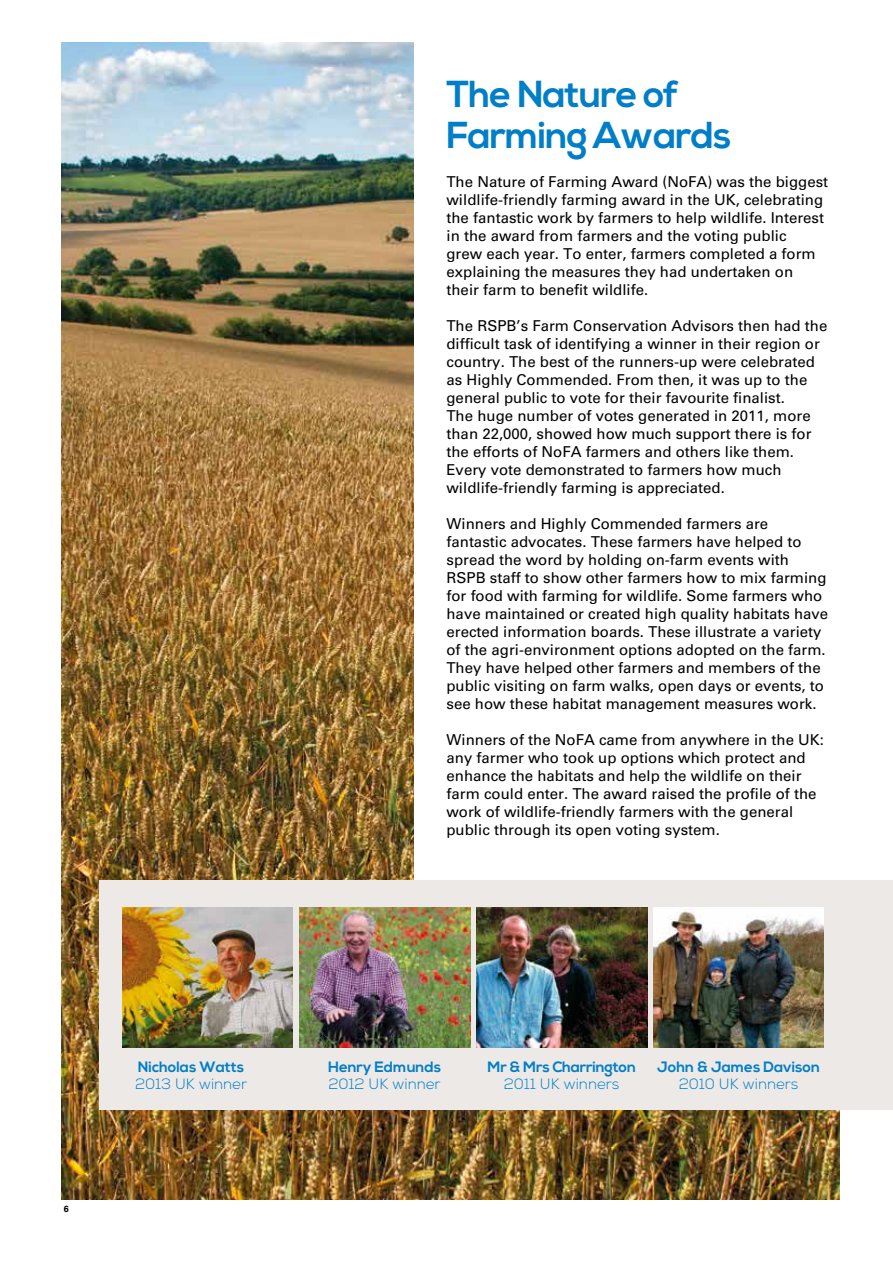
<style>
.page{position:relative;width:893px;height:1263px;background:#fff}
.page>*{position:absolute;margin:0;border:0;box-sizing:border-box;transform-origin:0 0}
.t1{font:700 37.5px/40.5px "Nexa";letter-spacing:-.025em;color:#007ec7}
.t2{font:15px/18px "Univers";color:#000}
.t3{font:700 15px "Nexa";color:#007ec7}
.t4{font:300 15px "Nexa";color:#007ec7}
.t5{font:700 9px "Univers";color:#000}
</style>
<div class="page">
<img style="left:62px;top:43px;width:778px;height:1156px">
<div style="left:415px;top:11px;width:478px;height:948px;background:#fff"></div>
<div style="left:100px;top:880px;width:793px;height:230px;background:#ece9e7"></div>
<img style="left:123px;top:908px;width:170px;height:139px">
<img style="left:300px;top:908px;width:170px;height:139px">
<img style="left:477px;top:908px;width:170px;height:139px">
<img style="left:654px;top:908px;width:170px;height:139px">
<h1 class="t1" style="left:446px;top:75px;width:287px">The Nature of<br>Farming Awards</h1>
<p class="t2" style="left:446px;top:173px;width:383px">The Nature of Farming Award (NoFA) was the biggest wildlife-friendly farming award in the UK, celebrating the fantastic work by farmers to help wildlife. Interest in the award from farmers and the voting public<br>grew each year. To enter, farmers completed a form explaining the measures they had undertaken on their farm to benefit wildlife.</p>
<p class="t2" style="left:446px;top:317px;width:382px">The RSPB’s Farm Conservation Advisors then had the difficult task of identifying a winner in their region or country. The best of the runners-up were celebrated as Highly Commended. From then, it was up to the general public to vote for their favourite finalist.<br>The huge number of votes generated in 2011, more than 22,000, showed how much support there is for the efforts of NoFA farmers and others like them.<br>Every vote demonstrated to farmers how much wildlife-friendly farming is appreciated.</p>
<p class="t2" style="left:446px;top:515px;width:383px">Winners and Highly Commended farmers are fantastic advocates. These farmers have helped to spread the word by holding on-farm events with RSPB staff to show other farmers how to mix farming for food with farming for wildlife. Some farmers who have maintained or created high quality habitats have erected information boards. These illustrate a variety of the agri-environment options adopted on the farm.<br>They have helped other farmers and members of the public visiting on farm walks, open days or events, to see how these habitat management measures work.</p>
<p class="t2" style="left:446px;top:731px;width:379px">Winners of the NoFA came from anywhere in the UK: any farmer who took up options which protect and enhance the habitats and help the wildlife on their farm could enter. The award raised the profile of the work of wildlife-friendly farmers with the general public through its open voting system.</p>
<p class="t5" style="left:64px;top:1204px;width:7px">6</p>
<p class="t3" style="left:138px;top:1058px;width:108px">Nicholas Watts</p>
<p class="t3" style="left:328px;top:1058px;width:115px">Henry Edmunds</p>
<p class="t3" style="left:487px;top:1058px;width:150px">Mr &amp; Mrs Charrington</p>
<p class="t3" style="left:657px;top:1058px;width:164px">John &amp; James Davison</p>
<p class="t4" style="left:135px;top:1074px;width:114px">2013 UK winner</p>
<p class="t4" style="left:328px;top:1074px;width:114px">2012 UK winner</p>
<p class="t4" style="left:504px;top:1074px;width:117px">2011 UK winners</p>
<p class="t4" style="left:679px;top:1074px;width:121px">2010 UK winners</p>
</div>
